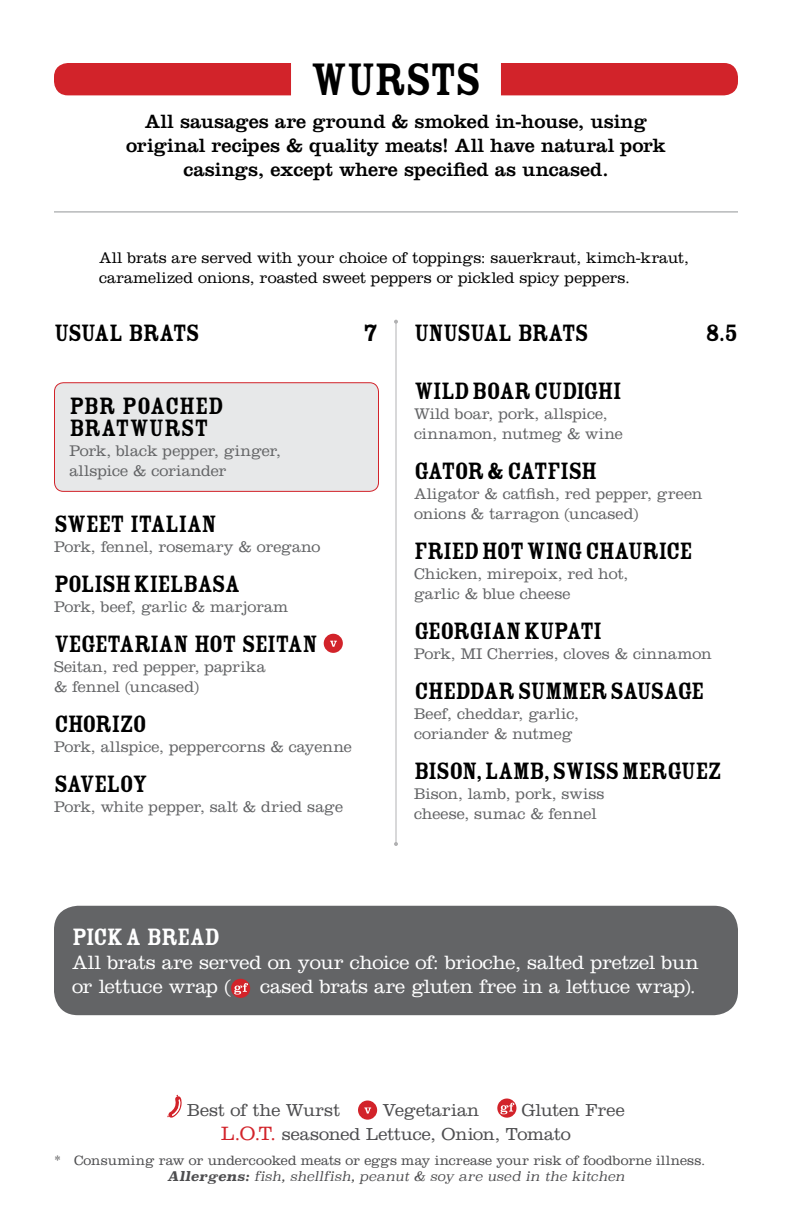
<style>
.page{position:relative;width:792px;height:1224px;background:#fff}
.page>*{position:absolute;margin:0;border:0;box-sizing:border-box;transform-origin:0 0}
.t1{font:50px "Rosewood Std Fill";letter-spacing:-.04em;color:#000}
.t2{font:26px "Rosewood Std Fill";letter-spacing:-.04em;color:#000}
.t3{font:26px/22px "Rosewood Std Fill";letter-spacing:-.015em;color:#000}
.t4{font:26px "Rosewood Std Fill";letter-spacing:-.04em;color:#fff}
.t5{font:20px/24px "Clarendon LT Std";color:#000;text-align:center}
.t6{font:300 20px/24px "Clarendon LT Std";letter-spacing:-.01em;color:#fff}
.t7{font:300 18px/24px "Clarendon LT Std";color:#4d4d4f}
.t8{font:300 16px/20px "Clarendon LT Std";color:#636466}
.t9{font:300 16px/20px "Clarendon LT Std";color:#000}
.t10{font:300 14px "Clarendon LT Std";letter-spacing:.005em;color:#4d4d4f}
.t11{font:italic 300 13px "Superclarendon";letter-spacing:.01em;color:#4d4d4f}
.s1{font-size:20px;color:#d2232a}
.s2{font-weight:700}
</style>
<div class="page">
<svg style="left:167px;top:1095px;width:15px;height:23px"></svg>
<div style="left:358px;top:1101px;width:19px;height:19px;background:#d2232a;border-radius:50%"></div>
<svg style="left:364px;top:1107px;width:7px;height:7px"></svg>
<svg style="left:497px;top:1099px;width:19px;height:19px"></svg>
<svg style="left:500px;top:1103px;width:14px;height:11px"></svg>
<hr style="left:54px;top:211px;width:684px;height:1px;background:#939598">
<div style="left:54px;top:63px;width:684px;height:32px;background:#d2232a;border-radius:14px"></div>
<div style="left:291px;top:50px;width:210px;height:60px;background:#fff"></div>
<div style="left:54px;top:383px;width:324px;height:108px;background:#e7e8e9;border-radius:9px"></div>
<div style="left:54px;top:382px;width:325px;height:110px;border:1px solid #d2232a;border-radius:9px"></div>
<div style="left:324px;top:634px;width:19px;height:19px;background:#d2232a;border-radius:50%"></div>
<svg style="left:330px;top:641px;width:7px;height:6px"></svg>
<hr style="left:396px;top:322px;width:1px;height:522px;background:#636466">
<svg style="left:394px;top:320px;width:4px;height:4px"></svg>
<svg style="left:394px;top:842px;width:4px;height:4px"></svg>
<div style="left:54px;top:906px;width:684px;height:109px;background:#636466;border-radius:24px"></div>
<div style="left:231px;top:979px;width:19px;height:19px;background:#d2232a;border-radius:50%"></div>
<svg style="left:234px;top:983px;width:14px;height:12px"></svg>
<h1 class="t1" style="left:310px;top:53px;width:173px">WURSTS</h1>
<p class="t5" style="left:126px;top:110px;width:541px">All sausages are ground &amp; smoked in-house, using original recipes &amp; quality meats! All have natural pork casings, except where specified as uncased.</p>
<p class="t9" style="left:99px;top:248px;width:591px">All brats are served with your choice of toppings: sauerkraut, kimch-kraut, caramelized onions, roasted sweet peppers or pickled spicy peppers.</p>
<h2 class="t2" style="left:54px;top:319px;width:147px">USUAL BRATS</h2>
<h2 class="t2" style="left:364px;top:319px;width:16px">7</h2>
<h2 class="t2" style="left:414px;top:319px;width:177px">UNUSUAL BRATS</h2>
<h2 class="t2" style="left:705px;top:319px;width:34px">8.5</h2>
<h2 class="t3" style="left:69px;top:395px;width:156px">PBR POACHED<br>BRATWURST</h2>
<p class="t8" style="left:69px;top:441px;width:213px">Pork, black pepper, ginger, allspice &amp; coriander</p>
<h2 class="t2" style="left:54px;top:510px;width:164px">SWEET ITALIAN</h2>
<p class="t8" style="left:54px;top:537px;width:268px">Pork, fennel, rosemary &amp; oregano</p>
<h2 class="t2" style="left:54px;top:570px;width:188px">POLISH KIELBASA</h2>
<p class="t8" style="left:54px;top:597px;width:236px">Pork, beef, garlic &amp; marjoram</p>
<h2 class="t2" style="left:54px;top:630px;width:265px">VEGETARIAN HOT SEITAN</h2>
<p class="t8" style="left:54px;top:657px;width:213px">Seitan, red pepper, paprika &amp; fennel (uncased)</p>
<h2 class="t2" style="left:54px;top:710px;width:95px">CHORIZO</h2>
<p class="t8" style="left:54px;top:737px;width:299px">Pork, allspice, peppercorns &amp; cayenne</p>
<h2 class="t2" style="left:54px;top:770px;width:95px">SAVELOY</h2>
<p class="t8" style="left:54px;top:797px;width:291px">Pork, white pepper, salt &amp; dried sage</p>
<h2 class="t2" style="left:414px;top:377px;width:209px">WILD BOAR CUDIGHI</h2>
<p class="t8" style="left:414px;top:404px;width:210px">Wild boar, pork, allspice, cinnamon, nutmeg &amp; wine</p>
<h2 class="t2" style="left:414px;top:457px;width:185px">GATOR &amp; CATFISH</h2>
<p class="t8" style="left:414px;top:484px;width:290px">Aligator &amp; catfish, red pepper, green onions &amp; tarragon (uncased)</p>
<h2 class="t2" style="left:414px;top:537px;width:281px">FRIED HOT WING CHAURICE</h2>
<p class="t8" style="left:414px;top:564px;width:216px">Chicken, mirepoix, red hot, garlic &amp; blue cheese</p>
<h2 class="t2" style="left:414px;top:617px;width:190px">GEORGIAN KUPATI</h2>
<p class="t8" style="left:414px;top:644px;width:299px">Pork, MI Cherries, cloves &amp; cinnamon</p>
<h2 class="t2" style="left:414px;top:677px;width:292px">CHEDDAR SUMMER SAUSAGE</h2>
<p class="t8" style="left:414px;top:704px;width:166px">Beef, cheddar, garlic, coriander &amp; nutmeg</p>
<h2 class="t2" style="left:414px;top:757px;width:309px">BISON, LAMB, SWISS MERGUEZ</h2>
<p class="t8" style="left:414px;top:784px;width:192px">Bison, lamb, pork, swiss cheese, sumac &amp; fennel</p>
<h2 class="t4" style="left:72px;top:923px;width:150px">PICK A BREAD</h2>
<p class="t6" style="left:72px;top:950px;width:628px">All brats are served on your choice of: brioche, salted pretzel bun or lettuce wrap (</p>
<p class="t6" style="left:260px;top:974px;width:437px">cased brats are gluten free in a lettuce wrap).</p>
<p class="t7" style="left:221px;top:1098px;width:405px;text-indent:301px">Gluten Free<br><span class="s1">L.O.T.</span> seasoned Lettuce, Onion, Tomato</p>
<p class="t10" style="left:54px;top:1152px;width:653px">* Consuming raw or undercooked meats or eggs may increase your risk of foodborne illness.</p>
<p class="t11" style="left:167px;top:1168px;width:459px"><span class="s2">Allergens:</span> fish, shellfish, peanut &amp; soy are used in the kitchen</p>
<p class="t7" style="left:187px;top:1098px;width:154px">Best of the Wurst</p>
<p class="t7" style="left:383px;top:1098px;width:98px">Vegetarian</p>
</div>
